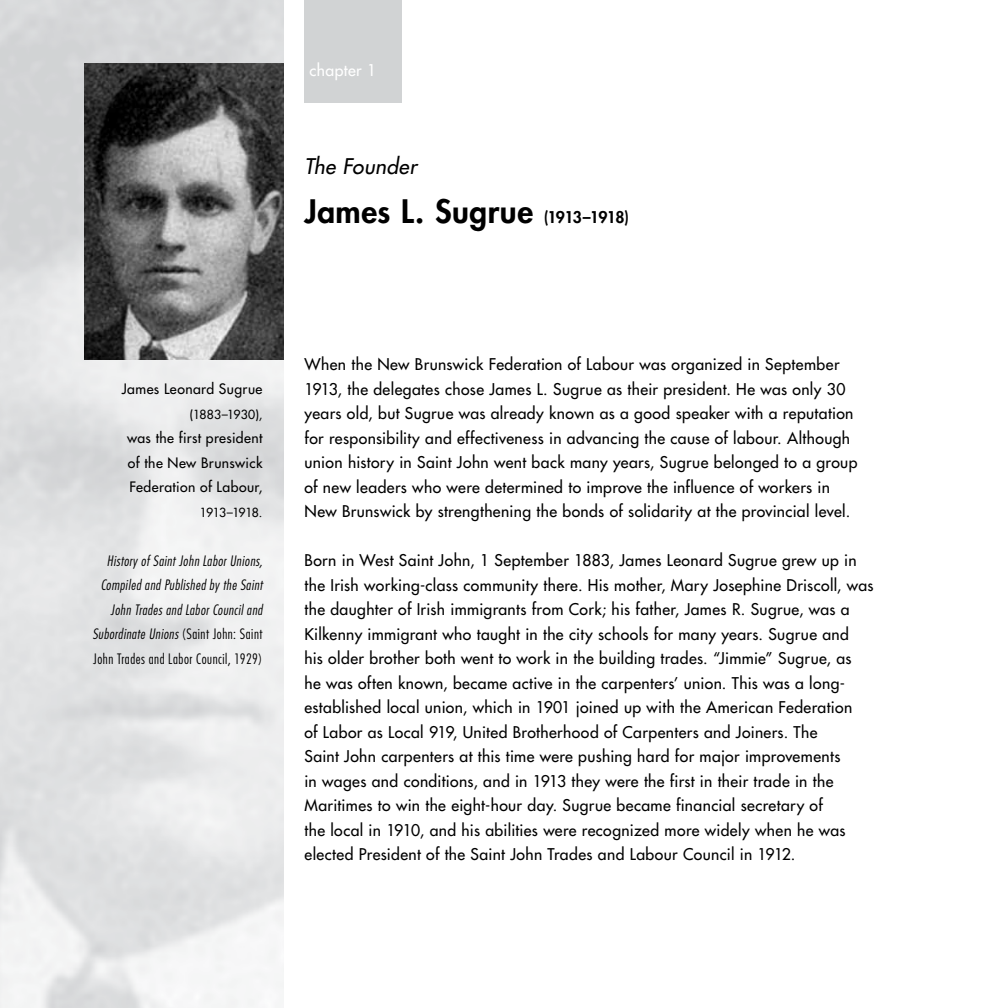
<style>
.page{position:relative;width:1008px;height:1008px;background:#fff}
.page>*{position:absolute;margin:0;border:0;box-sizing:border-box;transform-origin:0 0}
.t1{font:800 31.5px "Futura";letter-spacing:.02em;color:#000}
.t2{font:italic 21px "Futura";letter-spacing:.02em;color:#000}
.t3{font:15.75px/24.5px "Futura";letter-spacing:.025em;color:#000}
.t4{font:15.75px "Futura";letter-spacing:.03em;color:#fff}
.t5{font:italic 300 condensed 14px/24.5px "Futura";letter-spacing:.04em;color:#000;text-align:right}
.t6{font:14px/24.5px "Futura";letter-spacing:.03em;color:#000;text-align:justify}
.t7{font:12.25px "Futura";letter-spacing:.01em;color:#000}
.t8{font:12.25px "Futura";letter-spacing:-.04em;color:#000}
.s1{font-size:15.75px}
.s2{font-style:normal}
</style>
<div class="page">
<div style="left:304px;top:0;width:98px;height:102px;background:#d1d3d4"></div>
<img style="left:84px;top:63px;width:200px;height:297px">
<p class="t4" style="left:309px;top:60px;width:68px">chapter 1</p>
<h2 class="t2" style="left:304px;top:153px;width:114px">The Founder</h2>
<h1 class="t1" style="left:304px;top:191px;width:326px">James L. Sugrue <span class="s1">(1913–1918)</span></h1>
<p class="t6" style="left:122px;top:377px;width:142px">James Leonard Sugrue</p>
<p class="t7" style="left:190px;top:406px;width:74px">(1883–1930),</p>
<p class="t6" style="left:127px;top:426px;width:137px">was the first president of the New Brunswick Federation of Labour,</p>
<p class="t8" style="left:200px;top:504px;width:64px">1913–1918.</p>
<p class="t5" style="left:92px;top:548px;width:172px">History of Saint John Labor Unions, Compiled and Published by the Saint John Trades and Labor Council and Subordinate Unions <span class="s2">(Saint John: Saint John Trades and Labor Council, 1929)</span></p>
<p class="t3" style="left:305px;top:352px;width:555px">When the New Brunswick Federation of Labour was organized in September 1913, the delegates chose James L. Sugrue as their president. He was only 30 years old, but Sugrue was already known as a good speaker with a reputation for responsibility and effectiveness in advancing the cause of labour. Although union history in Saint John went back many years, Sugrue belonged to a group of new leaders who were determined to improve the influence of workers in New Brunswick by strengthening the bonds of solidarity at the provincial level.</p>
<p class="t3" style="left:305px;top:548px;width:570px">Born in West Saint John, 1 September 1883, James Leonard Sugrue grew up in the Irish working-class community there. His mother, Mary Josephine Driscoll, was the daughter of Irish immigrants from Cork; his father, James R. Sugrue, was a Kilkenny immigrant who taught in the city schools for many years. Sugrue and<br>his older brother both went to work in the building trades. “Jimmie” Sugrue, as<br>he was often known, became active in the carpenters’ union. This was a long&shy;established local union, which in 1901 joined up with the American Federation<br>of Labor as Local 919, United Brotherhood of Carpenters and Joiners. The<br>Saint John carpenters at this time were pushing hard for major improvements<br>in wages and conditions, and in 1913 they were the first in their trade in the Maritimes to win the eight-hour day. Sugrue became financial secretary of<br>the local in 1910, and his abilities were recognized more widely when he was elected President of the Saint John Trades and Labour Council in 1912.</p>
</div>
